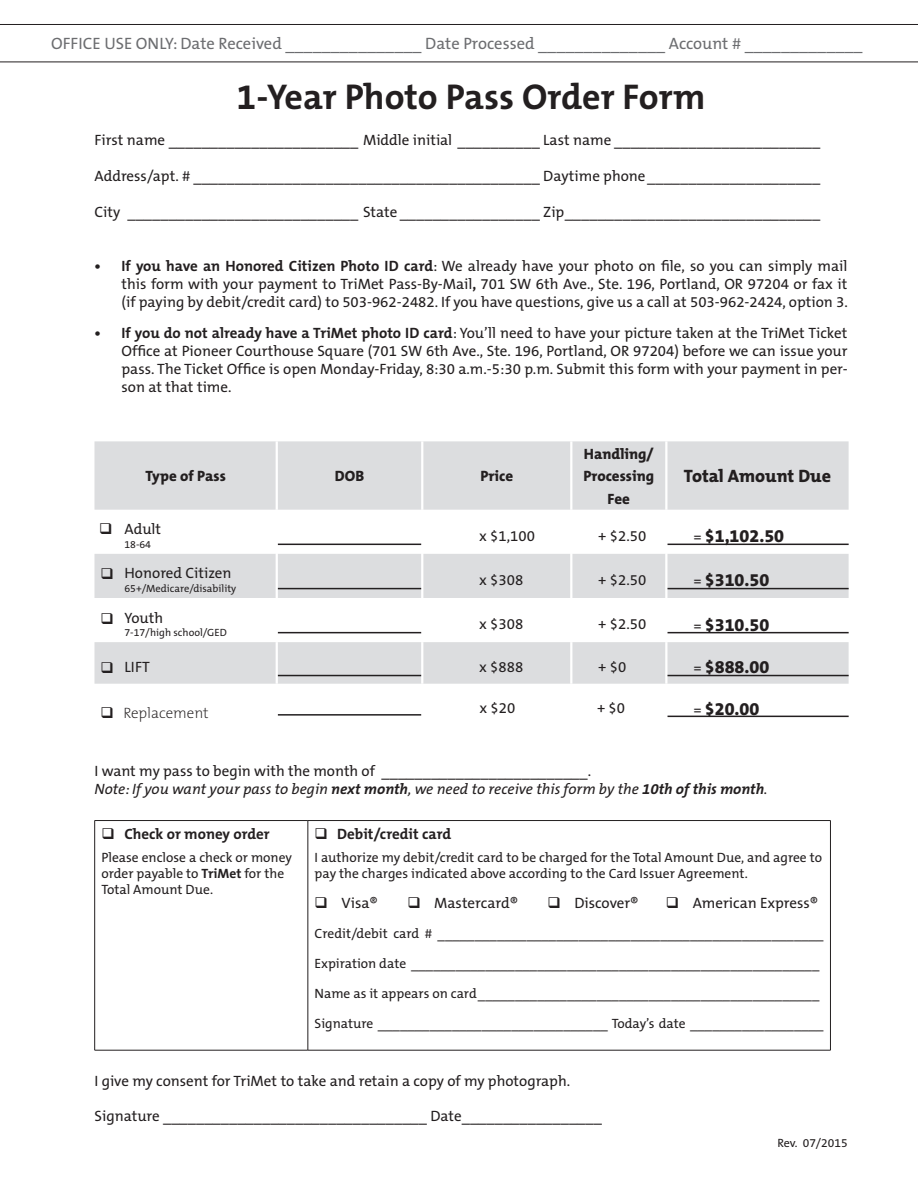
<style>
.page{position:relative;width:918px;height:1188px;background:#fff}
.page>*{position:absolute;margin:0;border:0;box-sizing:border-box;transform-origin:0 0}
.t1{font:700 36px "The Mix B7";color:#231f20}
.t2{font:800 18px "The Mix B8";color:#231f20}
.t3{font:16.5px "The Mix B5 Plain";color:#6c6d70}
.t4{font:15px/18px "The Mix B5 Plain";color:#231f20;text-align:justify}
.t5{font:italic 15px "The Mix B5 Plain";color:#231f20}
.t6{font:800 15px/22.5px "The Mix B8";color:#231f20;text-align:center}
.t7{font:700 15px "The Mix B7";color:#231f20}
.t8{font:200 15px "The Mix B2";color:#231f20}
.small_body_text{font:13.5px/16.2px "The Mix B5 Plain";color:#231f20}
.t9{font:12px "The Mix B5 Plain";color:#231f20}
.t10{font:10.5px "The Mix B5 Plain";color:#231f20}
.s1{font-family:"The Mix B7";font-weight:700}
.s2{font-family:"The Mix B5 Plain";font-weight:400;font-size:15px}
</style>
<div class="page">
<svg style="left:0;top:24px;width:918px;height:38px"></svg>
<svg style="left:94px;top:441px;width:755px;height:243px;fill:#dcdddf"></svg>
<hr style="left:276px;top:441px;width:2px;height:69px;background:#fff">
<hr style="left:421px;top:441px;width:2px;height:69px;background:#fff">
<hr style="left:570px;top:441px;width:2px;height:69px;background:#fff">
<hr style="left:665px;top:441px;width:2px;height:69px;background:#fff">
<hr style="left:276px;top:510px;width:2px;height:44px;background:#fff">
<hr style="left:421px;top:510px;width:2px;height:44px;background:#fff">
<hr style="left:570px;top:510px;width:2px;height:44px;background:#fff">
<hr style="left:665px;top:510px;width:2px;height:44px;background:#fff">
<hr style="left:276px;top:554px;width:2px;height:44px;background:#fff">
<hr style="left:421px;top:554px;width:2px;height:44px;background:#fff">
<hr style="left:570px;top:554px;width:2px;height:44px;background:#fff">
<hr style="left:665px;top:554px;width:2px;height:44px;background:#fff">
<hr style="left:276px;top:598px;width:2px;height:44px;background:#fff">
<hr style="left:421px;top:598px;width:2px;height:44px;background:#fff">
<hr style="left:570px;top:598px;width:2px;height:44px;background:#fff">
<hr style="left:665px;top:598px;width:2px;height:44px;background:#fff">
<hr style="left:276px;top:642px;width:2px;height:42px;background:#fff">
<hr style="left:421px;top:642px;width:2px;height:42px;background:#fff">
<hr style="left:570px;top:642px;width:2px;height:42px;background:#fff">
<hr style="left:665px;top:642px;width:2px;height:42px;background:#fff">
<hr style="left:94px;top:820px;width:214px;height:1px;background:#231f20">
<hr style="left:94px;top:821px;width:1px;height:229px;background:#231f20">
<hr style="left:308px;top:820px;width:523px;height:1px;background:#231f20">
<hr style="left:308px;top:821px;width:1px;height:229px;background:#231f20">
<hr style="left:830px;top:821px;width:1px;height:229px;background:#231f20">
<hr style="left:94px;top:1050px;width:214px;height:1px;background:#231f20">
<hr style="left:308px;top:1050px;width:523px;height:1px;background:#231f20">
<hr style="left:278px;top:632px;width:143px;height:1px;background:#231f20">
<hr style="left:278px;top:675px;width:143px;height:1px;background:#231f20">
<hr style="left:278px;top:588px;width:143px;height:1px;background:#231f20">
<hr style="left:278px;top:544px;width:143px;height:1px;background:#231f20">
<hr style="left:278px;top:714px;width:143px;height:2px;background:#231f20">
<hr style="left:668px;top:632px;width:181px;height:1px;background:#231f20">
<hr style="left:668px;top:675px;width:181px;height:1px;background:#231f20">
<hr style="left:668px;top:588px;width:181px;height:1px;background:#231f20">
<hr style="left:668px;top:544px;width:181px;height:1px;background:#231f20">
<hr style="left:668px;top:716px;width:181px;height:1px;background:#231f20">
<svg style="left:100px;top:523px;width:11px;height:11px"></svg>
<svg style="left:102px;top:568px;width:11px;height:11px"></svg>
<svg style="left:102px;top:613px;width:11px;height:11px"></svg>
<svg style="left:102px;top:662px;width:11px;height:11px"></svg>
<p class="t3" style="left:51px;top:35px;width:813px">OFFICE USE ONLY: Date Received _______________ Date Processed ______________ Account # _____________</p>
<p class="t1" style="left:237px;top:78px;width:471px">1-Year Photo Pass Order Form</p>
<p class="t4" style="left:94px;top:132px;width:727px">First name _______________________ Middle initial __________ Last name _________________________</p>
<p class="t4" style="left:94px;top:168px;width:727px">Address/apt. # __________________________________________ Daytime phone_____________________</p>
<p class="t4" style="left:94px;top:204px;width:727px">City ____________________________ State _________________ Zip_______________________________</p>
<p class="t4" style="left:122px;top:257px;width:728px;text-indent:-27px"><span class="s1">• If you have an Honored Citizen Photo ID card</span>: We already have your photo on file, so you can simply mail this form with your payment to TriMet Pass-By-Mail<span class="s1">,</span> 701 SW 6th Ave., Ste. 196, Portland, OR 97204 or fax it (if paying by debit/credit card) to 503-962-2482. If you have questions, give us a call at 503-962-2424, option 3.</p>
<p class="t4" style="left:122px;top:325px;width:728px;text-indent:-27px"><span class="s1">• If you do not already have a TriMet photo ID card</span>: You’ll need to have your picture taken at the TriMet Ticket Office at Pioneer Courthouse Square (701 SW 6th Ave., Ste. 196, Portland, OR 97204) before we can issue your pass. The Ticket Office is open Monday-Friday, 8:30 a.m.-5:30 p.m. Submit this form with your payment in per&shy;son at that time.</p>
<p class="t6" style="left:145px;top:465px;width:82px">Type of Pass</p>
<p class="t6" style="left:335px;top:465px;width:31px">DOB</p>
<p class="t6" style="left:480px;top:465px;width:34px">Price</p>
<p class="t6" style="left:584px;top:443px;width:72px">Handling/<br>Processing<br>Fee</p>
<p class="t2" style="left:684px;top:467px;width:149px">Total Amount Due</p>
<p class="t4" style="left:124px;top:521px;width:38px">Adult</p>
<p class="t10" style="left:124px;top:539px;width:28px">18-64</p>
<p class="t4" style="left:479px;top:528px;width:57px">x $1,100</p>
<p class="t4" style="left:598px;top:528px;width:49px">+ $2.50</p>
<p class="t2" style="left:693px;top:527px;width:92px"><span class="s2">=</span> $1,102.50</p>
<p class="t4" style="left:124px;top:565px;width:109px">Honored Citizen</p>
<p class="t10" style="left:124px;top:583px;width:113px">65+/Medicare/disability</p>
<p class="t4" style="left:479px;top:572px;width:46px">x $308</p>
<p class="t4" style="left:598px;top:572px;width:49px">+ $2.50</p>
<p class="t2" style="left:693px;top:571px;width:77px"><span class="s2">=</span> $310.50</p>
<p class="t4" style="left:124px;top:609px;width:40px">Youth</p>
<p class="t10" style="left:124px;top:627px;width:104px">7-17/high school/GED</p>
<p class="t4" style="left:479px;top:616px;width:46px">x $308</p>
<p class="t4" style="left:598px;top:616px;width:49px">+ $2.50</p>
<p class="t2" style="left:693px;top:615px;width:77px"><span class="s2">=</span> $310.50</p>
<p class="t4" style="left:124px;top:659px;width:27px">LIFT</p>
<p class="t4" style="left:479px;top:659px;width:46px">x $888</p>
<p class="t4" style="left:598px;top:659px;width:30px">+$0</p>
<p class="t2" style="left:693px;top:658px;width:77px"><span class="s2">=</span> $888.00</p>
<p class="t4" style="left:480px;top:700px;width:37px">x $20</p>
<p class="t4" style="left:597px;top:700px;width:30px">+$0</p>
<p class="t2" style="left:693px;top:699px;width:68px"><span class="s2">=</span> $20.00</p>
<p class="t8" style="left:100px;top:705px;width:110px">❑ Replacement</p>
<p class="t4" style="left:94px;top:763px;width:498px">I want my pass to begin with the month of _________________________.</p>
<p class="t5" style="left:94px;top:781px;width:675px">Note: If you want your pass to begin <span class="s1">next month</span>, we need to receive this form by the <span class="s1">10th of this month</span>.</p>
<p class="t7" style="left:101px;top:826px;width:170px">❑ Check or money order</p>
<p class="small_body_text" style="left:101px;top:850px;width:192px">Please enclose a check or money order payable to <span class="s1">TriMet</span> for the<br>Total Amount Due.</p>
<p class="t7" style="left:315px;top:826px;width:138px">❑ Debit/credit card</p>
<p class="small_body_text" style="left:315px;top:850px;width:509px">I authorize my debit/credit card to be charged for the Total Amount Due, and agree to pay the charges indicated above according to the Card Issuer Agreement.</p>
<p class="t4" style="left:315px;top:894px;width:65px">❑ Visa®</p>
<p class="t4" style="left:407px;top:894px;width:112px">❑ Mastercard®</p>
<p class="t4" style="left:548px;top:894px;width:93px">❑ Discover®</p>
<p class="t4" style="left:666px;top:894px;width:154px">❑ American Express®</p>
<p class="small_body_text" style="left:315px;top:926px;width:511px">Credit/debit card # ____________________________________________________</p>
<p class="small_body_text" style="left:315px;top:956px;width:506px">Expiration date _______________________________________________________</p>
<p class="small_body_text" style="left:315px;top:986px;width:506px">Name as it appears on card______________________________________________</p>
<p class="small_body_text" style="left:315px;top:1016px;width:511px">Signature _______________________________ Today’s date __________________</p>
<p class="t4" style="left:94px;top:1073px;width:477px">I give my consent for TriMet to take and retain a copy of my photograph.</p>
<p class="t4" style="left:94px;top:1108px;width:509px">Signature ________________________________ Date_________________</p>
<p class="t9" style="left:777px;top:1137px;width:72px">Rev. 07/2015</p>
</div>
